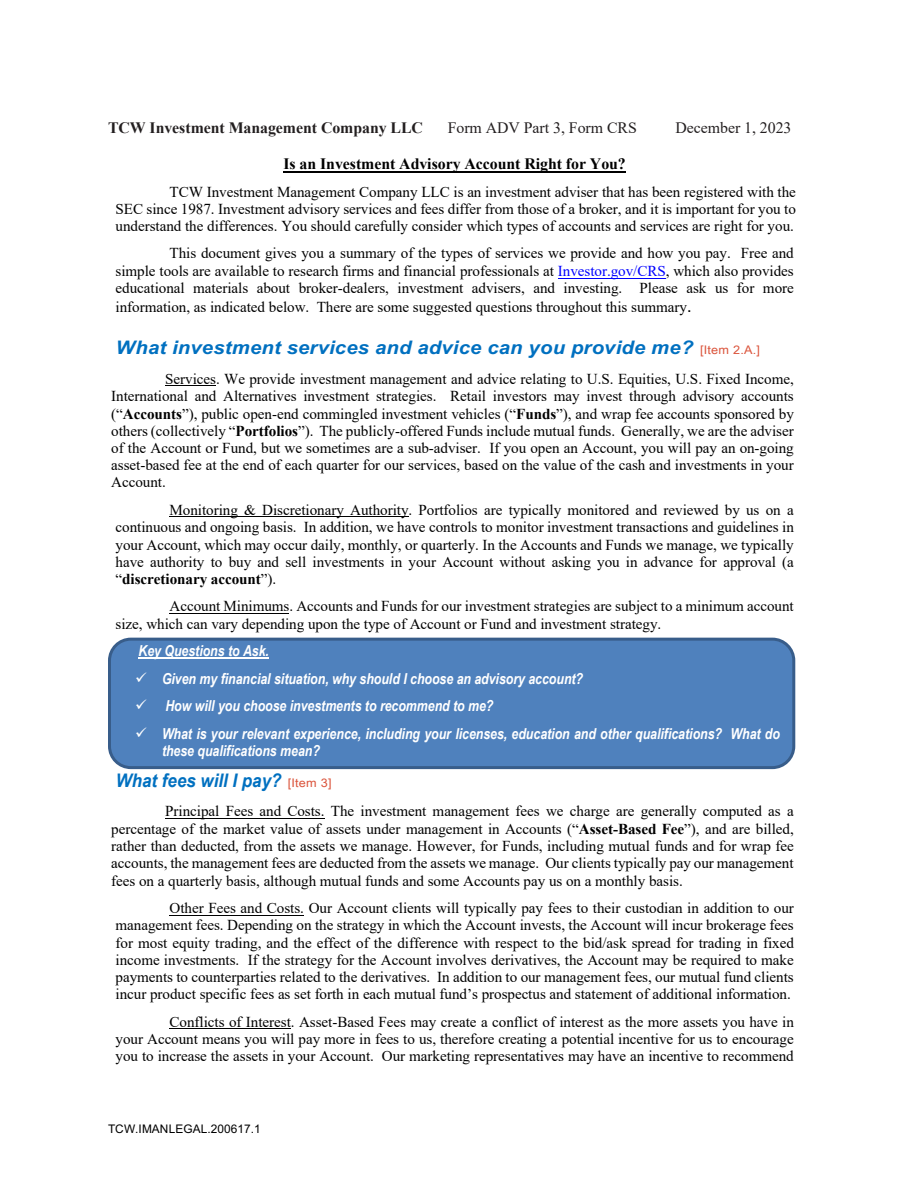
<style>
.page{position:relative;width:918px;height:1188px;background:#fff}
.page>*{position:absolute;margin:0;border:0;box-sizing:border-box;transform-origin:0 0}
.t1{font:italic 700 18.75px "Arial";letter-spacing:.01em;color:#0070c0;scale:1.08 1}
.t2{font:italic 700 18.75px "Arial Narrow";color:#0070c0;scale:1.1 1}
.t3{font:700 15.9px "Times New Roman";letter-spacing:-.005em;color:#000}
.t4{font:15.9px "Times New Roman";letter-spacing:-.005em;color:#231f20}
.t5{font:700 15.9px "Times New Roman";letter-spacing:-.005em;color:#231f20}
.t6{font:15.15px/17.2px "Times New Roman";letter-spacing:-.005em;color:#000;text-align:justify}
.t7{font:italic 700 15.15px/17.2px "Arial Narrow";letter-spacing:-.005em;color:#fff}
.t8{font:11.85px "Arial";letter-spacing:.005em;color:#000}
.s1{color:#00f}
.s2{font-family:"Helvetica";font-size:16.5px}
.s3{font-family:"Arial Unicode MS";font-weight:400;font-style:normal;font-size:11.85px;color:#db553d}
.s4{font-weight:700}
</style>
<div class="page">
<div style="left:110px;top:639px;width:684px;height:129px;background:#4f81bd;border-radius:21px"></div>
<div style="left:108px;top:638px;width:687px;height:131px;border:3px solid #385d8a;border-radius:21px"></div>
<hr style="left:283px;top:171px;width:343px;height:1px;background:#000">
<hr style="left:558px;top:278px;width:108px;height:1px;background:#00f">
<hr style="left:165px;top:386px;width:51px;height:1px;background:#000">
<hr style="left:170px;top:517px;width:239px;height:1px;background:#000">
<hr style="left:170px;top:613px;width:119px;height:1px;background:#000">
<hr style="left:139px;top:658px;width:130px;height:1px;background:#fff">
<hr style="left:165px;top:818px;width:160px;height:1px;background:#000">
<hr style="left:170px;top:915px;width:134px;height:1px;background:#000">
<hr style="left:170px;top:1029px;width:121px;height:1px;background:#000">
<p class="t5" style="left:108px;top:119px;width:317px">TCW Investment Management Company LLC</p>
<p class="t4" style="left:448px;top:119px;width:191px">Form ADV Part 3, Form CRS</p>
<p class="t4" style="left:676px;top:119px;width:117px">December 1, 2023</p>
<p class="t3" style="left:283px;top:155px;width:344px">Is an Investment Advisory Account Right for You?</p>
<p class="t6" style="left:116px;top:183px;width:682px;text-indent:54px">TCW Investment Management Company LLC is an investment adviser that has been registered with the SEC since 1987. Investment advisory services and fees differ from those of a broker, and it is important for you to understand the differences. You should carefully consider which types of accounts and services are right for you.</p>
<p class="t6" style="left:116px;top:245px;width:680px;text-indent:54px">This document gives you a summary of the types of services we provide and how you pay. Free and simple tools are available to research firms and financial professionals at <span class="s1">Investor.gov/CRS</span>, which also provides educational materials about broker-dealers, investment advisers, and investing. Please ask us for more</p>
<p class="t6" style="left:116px;top:299px;width:578px">information, as indicated below. There are some suggested questions throughout this summary<span class="s2">.</span></p>
<p class="t1" style="left:116px;top:337px;width:598px">What investment services and advice can you provide me? <span class="s3">!"#$%&amp;'()(*</span></p>
<p class="t6" style="left:111px;top:370px;width:684px;text-indent:54px">Services. We provide investment management and advice relating to U.S. Equities, U.S. Fixed Income, International and Alternatives investment strategies. Retail investors may invest through advisory accounts (“<span class="s4">Accounts</span>”), public open-end commingled investment vehicles (“<span class="s4">Funds</span>”), and wrap fee accounts sponsored by others (collectively “<span class="s4">Portfolios</span>”). The publicly-offered Funds include mutual funds. Generally, we are the adviser of the Account or Fund, but we sometimes are a sub-adviser. If you open an Account, you will pay an on-going asset-based fee at the end of each quarter for our services, based on the value of the cash and investments in your Account.</p>
<p class="t6" style="left:116px;top:501px;width:680px;text-indent:54px">Monitoring &amp; Discretionary Authority. Portfolios are typically monitored and reviewed by us on a continuous and ongoing basis. In addition, we have controls to monitor investment transactions and guidelines in your Account, which may occur daily, monthly, or quarterly. In the Accounts and Funds we manage, we typically have authority to buy and sell investments in your Account without asking you in advance for approval (a “<span class="s4">discretionary account</span>”).</p>
<p class="t6" style="left:116px;top:597px;width:680px;line-height:17.7px;text-indent:54px">Account Minimums. Accounts and Funds for our investment strategies are subject to a minimum account size, which can vary depending upon the type of Account or Fund and investment strategy.</p>
<p class="t7" style="left:138px;top:642px;width:132px">Key Questions to Ask.</p>
<p class="t7" style="left:135px;top:670px;width:450px">✓ Given my financial situation, why should I choose an advisory account?</p>
<p class="t7" style="left:135px;top:697px;width:360px">✓ How will you choose investments to recommend to me?</p>
<p class="t7" style="left:162px;top:725px;width:620px;text-indent:-27px">✓ What is your relevant experience, including your licenses, education and other qualifications? What do these qualifications mean?</p>
<p class="t2" style="left:116px;top:769px;width:198px">What fees will I pay? <span class="s3">!"#$%&amp;+*</span></p>
<p class="t6" style="left:111px;top:803px;width:684px;text-indent:54px">Principal Fees and Costs. The investment management fees we charge are generally computed as a percentage of the market value of assets under management in Accounts (“<span class="s4">Asset-Based Fee</span>”), and are billed, rather than deducted, from the assets we manage. However, for Funds, including mutual funds and for wrap fee accounts, the management fees are deducted from the assets we manage. Our clients typically pay our management fees on a quarterly basis, although mutual funds and some Accounts pay us on a monthly basis.</p>
<p class="t6" style="left:116px;top:899px;width:680px;text-indent:54px">Other Fees and Costs. Our Account clients will typically pay fees to their custodian in addition to our management fees. Depending on the strategy in which the Account invests, the Account will incur brokerage fees for most equity trading, and the effect of the difference with respect to the bid/ask spread for trading in fixed income investments. If the strategy for the Account involves derivatives, the Account may be required to make payments to counterparties related to the derivatives. In addition to our management fees, our mutual fund clients incur product specific fees as set forth in each mutual fund’s prospectus and statement of additional information.</p>
<p class="t6" style="left:116px;top:1013px;width:680px;text-indent:54px">Conflicts of Interest. Asset-Based Fees may create a conflict of interest as the more assets you have in your Account means you will pay more in fees to us, therefore creating a potential incentive for us to encourage you to increase the assets in your Account. Our marketing representatives may have an incentive to recommend</p>
<p class="t8" style="left:108px;top:1122px;width:154px">TCW.IMANLEGAL.200617.1</p>
</div>
